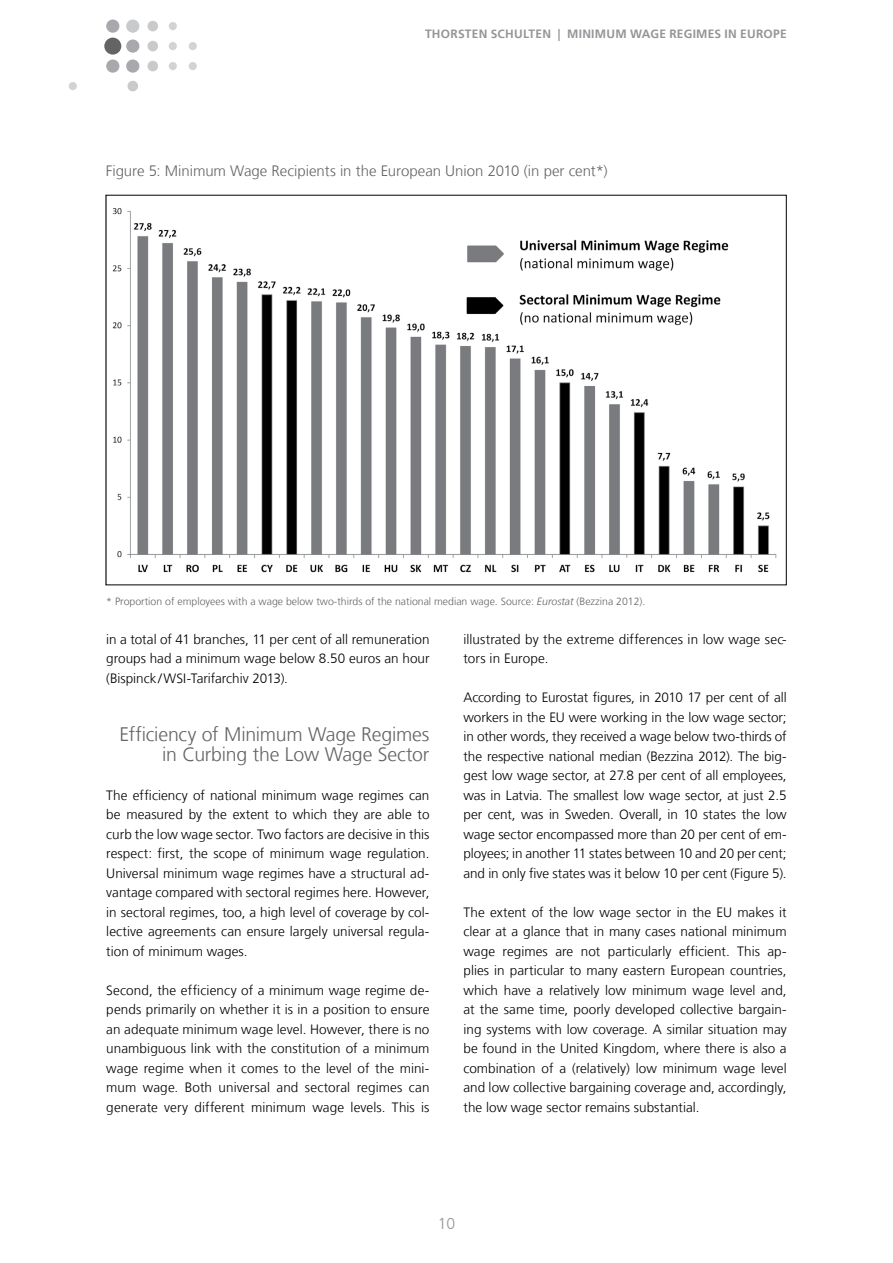
<style>
.page{position:relative;width:893px;height:1263px;background:#fff}
.page>*{position:absolute;margin:0;border:0;box-sizing:border-box;transform-origin:0 0}
.Überschrift_links{font:300 19.5px/19.5px "Frutiger LT";letter-spacing:-.01em;color:#636466;text-align:right}
.t1{font:300 15.75px "Frutiger LT";color:#939598}
.Zwischenüberschrift{font:300 15px "Frutiger LT";letter-spacing:-.005em;color:#636466}
.Fließtext{font:300 13.5px/19.5px "Frutiger LT";color:#000;text-align:justify}
.t2{font:700 12px "Frutiger LT";letter-spacing:.02em;color:#939598}
.Fußnote{font:300 10.5px "Frutiger LT";color:#636466}
.s1{font-style:italic}
</style>
<div class="page">
<div style="left:104px;top:38px;width:17px;height:17px;background:#636466;border-radius:50%"></div>
<div style="left:69px;top:82px;width:8px;height:8px;background:#d1d3d4;border-radius:50%"></div>
<div style="left:127px;top:81px;width:11px;height:10px;background:#c9cacc;border-radius:50%"></div>
<div style="left:169px;top:22px;width:8px;height:8px;background:#d1d3d4;border-radius:50%"></div>
<div style="left:147px;top:21px;width:11px;height:10px;background:#c9cacc;border-radius:50%"></div>
<div style="left:189px;top:42px;width:8px;height:8px;background:#d1d3d4;border-radius:50%"></div>
<div style="left:169px;top:42px;width:8px;height:8px;background:#d1d3d4;border-radius:50%"></div>
<div style="left:147px;top:41px;width:11px;height:10px;background:#c9cacc;border-radius:50%"></div>
<div style="left:189px;top:62px;width:8px;height:8px;background:#d1d3d4;border-radius:50%"></div>
<div style="left:169px;top:62px;width:8px;height:8px;background:#d1d3d4;border-radius:50%"></div>
<div style="left:147px;top:61px;width:11px;height:10px;background:#c9cacc;border-radius:50%"></div>
<div style="left:126px;top:20px;width:13px;height:13px;background:#c9cacc;border-radius:50%"></div>
<div style="left:106px;top:20px;width:13px;height:13px;background:#a7a9ac;border-radius:50%"></div>
<div style="left:126px;top:39px;width:13px;height:14px;background:#a7a9ac;border-radius:50%"></div>
<div style="left:126px;top:59px;width:13px;height:14px;background:#a7a9ac;border-radius:50%"></div>
<div style="left:106px;top:59px;width:13px;height:14px;background:#a7a9ac;border-radius:50%"></div>
<img style="left:112px;top:208px;width:665px;height:365px">
<p class="t2" style="left:425px;top:27px;width:363px">THORSTEN SCHULTEN | MINIMUM WAGE REGIMES IN EUROPE</p>
<p class="Zwischenüberschrift" style="left:106px;top:162px;width:503px">Figure 5: Minimum Wage Recipients in the European Union 2010 (in per cent*)</p>
<p class="Fußnote" style="left:106px;top:595px;width:541px">* Proportion of employees with a wage below two-thirds of the national median wage. Source: <span class="s1">Eurostat</span> (Bezzina 2012).</p>
<p class="Fließtext" style="left:106px;top:629px;width:325px">in a total of 41 branches, 11 per cent of all remuneration groups had a minimum wage below 8.50 euros an hour (Bispinck/WSI-Tarifarchiv 2013).</p>
<p class="Überschrift_links" style="left:120px;top:725px;width:311px">Efficiency of Minimum Wage Regimes in Curbing the Low Wage Sector</p>
<p class="Fließtext" style="left:106px;top:785px;width:325px">The efficiency of national minimum wage regimes can be measured by the extent to which they are able to curb the low wage sector. Two factors are decisive in this respect: first, the scope of minimum wage regulation.<br>Universal minimum wage regimes have a structural ad&shy;vantage compared with sectoral regimes here. However, in sectoral regimes, too, a high level of coverage by col&shy;lective agreements can ensure largely universal regula&shy;tion of minimum wages.</p>
<p class="Fließtext" style="left:106px;top:980px;width:325px">Second, the efficiency of a minimum wage regime de&shy;pends primarily on whether it is in a position to ensure an adequate minimum wage level. However, there is no unambiguous link with the constitution of a minimum wage regime when it comes to the level of the mini&shy;mum wage. Both universal and sectoral regimes can generate very different minimum wage levels. This is</p>
<p class="Fließtext" style="left:463px;top:629px;width:325px">illustrated by the extreme differences in low wage sec&shy;tors in Europe.</p>
<p class="Fließtext" style="left:463px;top:688px;width:325px">According to Eurostat figures, in 2010 17 per cent of all workers in the EU were working in the low wage sector; in other words, they received a wage below two-thirds of the respective national median (Bezzina 2012). The big&shy;gest low wage sector, at 27.8 per cent of all employees, was in Latvia. The smallest low wage sector, at just 2.5 per cent, was in Sweden. Overall, in 10 states the low wage sector encompassed more than 20 per cent of em&shy;ployees; in another 11 states between 10 and 20 per cent; and in only five states was it below 10 per cent (Figure 5).</p>
<p class="Fließtext" style="left:463px;top:902px;width:325px">The extent of the low wage sector in the EU makes it clear at a glance that in many cases national minimum wage regimes are not particularly efficient. This ap&shy;plies in particular to many eastern European countries, which have a relatively low minimum wage level and, at the same time, poorly developed collective bargain&shy;ing systems with low coverage. A similar situation may be found in the United Kingdom, where there is also a combination of a (relatively) low minimum wage level and low collective bargaining coverage and, accordingly, the low wage sector remains substantial.</p>
<p class="t1" style="left:438px;top:1214px;width:19px">10</p>
</div>
